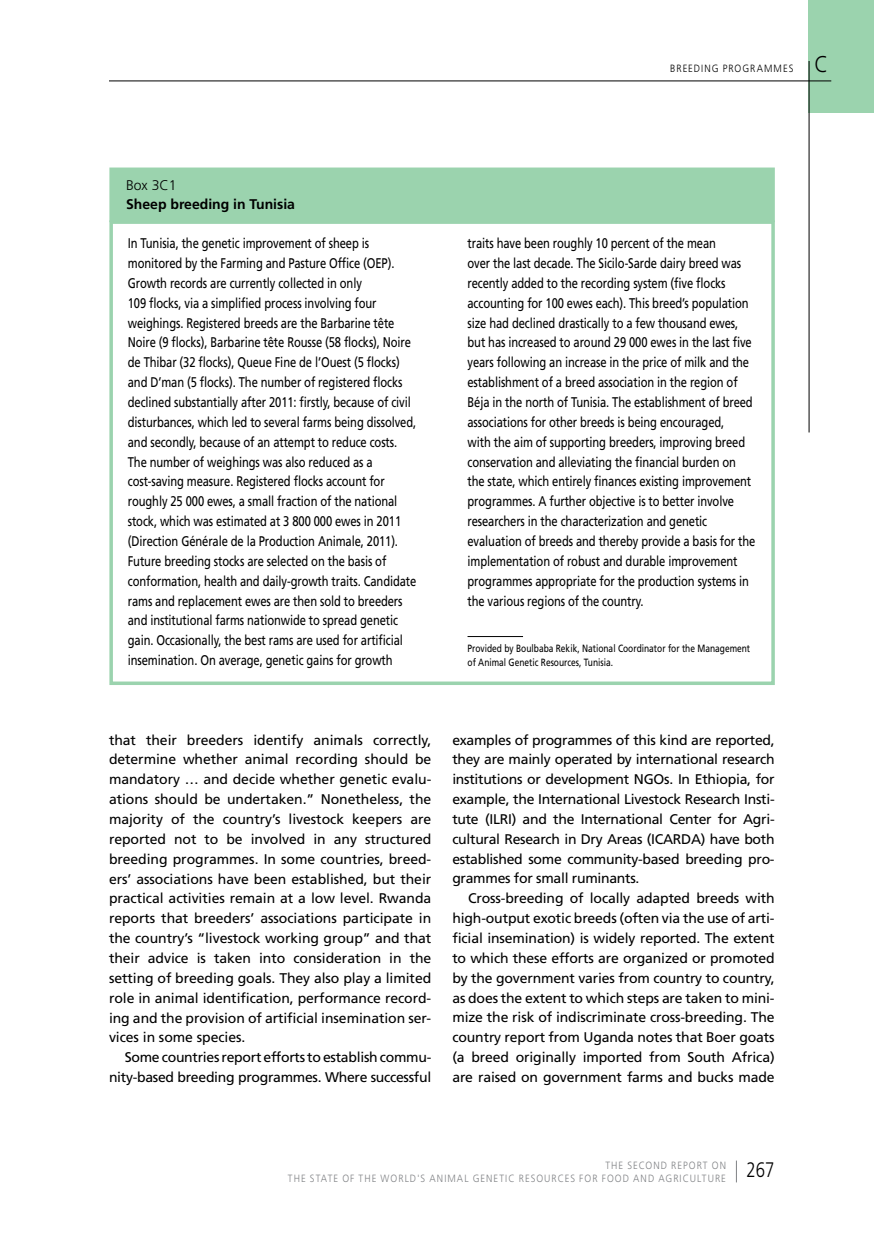
<style>
.page{position:relative;width:874px;height:1241px;background:#fff}
.page>*{position:absolute;margin:0;border:0;box-sizing:border-box;transform-origin:0 0}
.t1{font:300 21px "Frutiger LT Std";color:#000;scale:.8 1}
.t2{font:14px/19.8px "Frutiger LT Std";letter-spacing:-.01em;color:#000;scale:.8 1}
.t3{font:14px/19.8px "Frutiger LT Std";letter-spacing:-.01em;color:#000;text-align:justify}
.t4{font:700 14px "Frutiger LT Std";color:#000}
.t5{font:300 14px "Frutiger LT Std";color:#000}
.t6{font:10.5px/14px "Frutiger LT Std";color:#000;scale:.8 1}
.t7{font:300 10.5px "Frutiger LT Std";letter-spacing:.11em;color:#808285;scale:.9 1}
.t8{font:300 10.5px "Frutiger LT Std";letter-spacing:.105em;color:#000;scale:.9 1}
.s1{font-size:22.75px}
</style>
<div class="page">
<div style="left:808px;top:0;width:65px;height:113px;background:#9bd3ae"></div>
<hr style="left:109px;top:80px;width:721px;height:1px;background:#000">
<hr style="left:808px;top:61px;width:1px;height:371px;background:#000">
<svg style="left:735px;top:1161px;width:1px;height:21px"></svg>
<hr style="left:467px;top:636px;width:55px;height:1px;background:#000">
<div style="left:109px;top:220px;width:665px;height:465px;border:4px solid #9bd3ae"></div>
<div style="left:110px;top:168px;width:663px;height:53px;background:#9bd3ae"></div>
<div style="left:109px;top:167px;width:665px;height:55px;border:2px solid #9bd3ae"></div>
<p class="t5" style="left:126px;top:177px;width:52px">BOX 3C1</p>
<p class="t4" style="left:126px;top:196px;width:170px">Sheep breeding in Tunisia</p>
<p class="t8" style="left:669px;top:62px;width:177px">BREEDING PROGRAMMES <span class="s1">C</span></p>
<p class="t2" style="left:128px;top:233px;width:362px">In Tunisia, the genetic improvement of sheep is monitored by the Farming and Pasture Office (OEP).<br>Growth records are currently collected in only<br>109 flocks, via a simplified process involving four weighings. Registered breeds are the Barbarine tête Noire (9 flocks), Barbarine tête Rousse (58 flocks), Noire de Thibar (32 flocks), Queue Fine de l’Ouest (5 flocks) and D’man (5 flocks). The number of registered flocks declined substantially after 2011: firstly, because of civil disturbances, which led to several farms being dissolved, and secondly, because of an attempt to reduce costs.<br>The number of weighings was also reduced as a cost-saving measure. Registered flocks account for roughly 25 000 ewes, a small fraction of the national stock, which was estimated at 3 800 000 ewes in 2011 (Direction Générale de la Production Animale, 2011).<br>Future breeding stocks are selected on the basis of conformation, health and daily-growth traits. Candidate rams and replacement ewes are then sold to breeders and institutional farms nationwide to spread genetic gain. Occasionally, the best rams are used for artificial insemination. On average, genetic gains for growth</p>
<p class="t2" style="left:467px;top:233px;width:361px">traits have been roughly 10 percent of the mean<br>over the last decade. The Sicilo-Sarde dairy breed was recently added to the recording system (five flocks accounting for 100 ewes each). This breed’s population size had declined drastically to a few thousand ewes, but has increased to around 29 000 ewes in the last five years following an increase in the price of milk and the establishment of a breed association in the region of Béja in the north of Tunisia. The establishment of breed associations for other breeds is being encouraged,<br>with the aim of supporting breeders, improving breed conservation and alleviating the financial burden on the state, which entirely finances existing improvement programmes. A further objective is to better involve researchers in the characterization and genetic evaluation of breeds and thereby provide a basis for the implementation of robust and durable improvement programmes appropriate for the production systems in the various regions of the country.</p>
<p class="t6" style="left:467px;top:641px;width:354px">Provided by Boulbaba Rekik, National Coordinator for the Management of Animal Genetic Resources, Tunisia.</p>
<p class="t3" style="left:109px;top:729px;width:324px">that their breeders identify animals correctly, determine whether animal recording should be mandatory … and decide whether genetic evalu&shy;ations should be undertaken.” Nonetheless, the majority of the country’s livestock keepers are reported not to be involved in any structured breeding programmes. In some countries, breed&shy;ers’ associations have been established, but their practical activities remain at a low level. Rwanda reports that breeders’ associations participate in the country’s “livestock working group” and that their advice is taken into consideration in the setting of breeding goals. They also play a limited role in animal identification, performance record&shy;ing and the provision of artificial insemination ser&shy;vices in some species.</p>
<p class="t3" style="left:109px;top:1047px;width:323px;text-align:right">Some countries report efforts to establish commu&shy;nity-based breeding programmes. Where successful</p>
<p class="t3" style="left:452px;top:729px;width:324px">examples of programmes of this kind are reported, they are mainly operated by international research institutions or development NGOs. In Ethiopia, for example, the International Livestock Research Insti&shy;tute (ILRI) and the International Center for Agri&shy;cultural Research in Dry Areas (ICARDA) have both established some community-based breeding pro&shy;grammes for small ruminants.</p>
<p class="t3" style="left:452px;top:888px;width:324px;text-indent:16px">Cross-breeding of locally adapted breeds with high-output exotic breeds (often via the use of arti&shy;ficial insemination) is widely reported. The extent to which these efforts are organized or promoted by the government varies from country to country, as does the extent to which steps are taken to mini&shy;mize the risk of indiscriminate cross-breeding. The country report from Uganda notes that Boer goats (a breed originally imported from South Africa) are raised on government farms and bucks made</p>
<p class="t7" style="left:605px;top:1159px;width:135px">THE SECOND REPORT ON</p>
<p class="t7" style="left:288px;top:1171px;width:166px">TH E STATE OF THE WORLD'S ANIMA</p>
<p class="t7" style="left:464px;top:1171px;width:18px">L GENE</p>
<p class="t7" style="left:499px;top:1171px;width:29px">TIC RESO</p>
<p class="t7" style="left:544px;top:1171px;width:16px">URCES</p>
<p class="t7" style="left:579px;top:1171px;width:40px">FOR FOOD</p>
<p class="t7" style="left:633px;top:1171px;width:9px">AND</p>
<p class="t7" style="left:658px;top:1171px;width:8px">AGRIC</p>
<p class="t7" style="left:689px;top:1171px;width:35px">ULTURE</p>
<h1 class="t1" style="left:746px;top:1157px;width:37px">267</h1>
</div>
